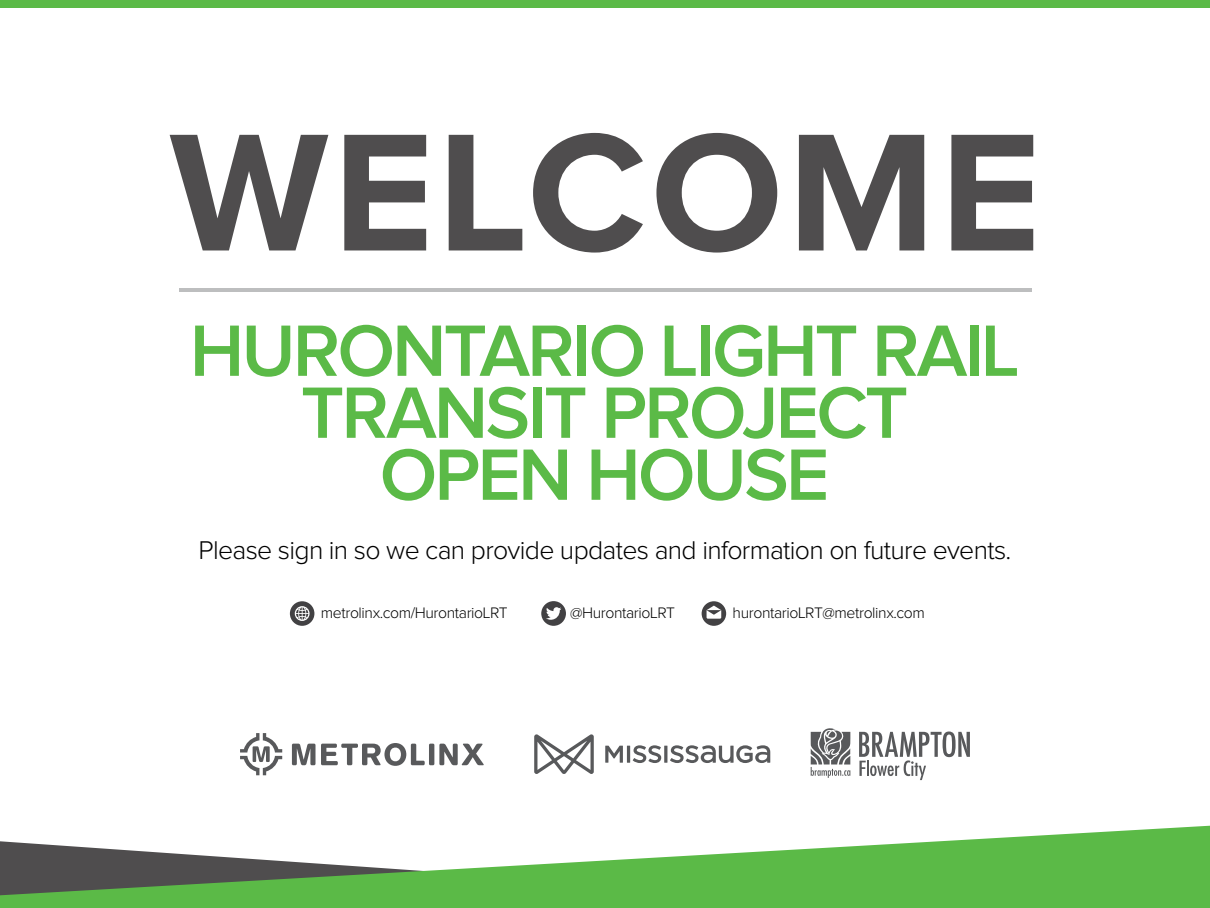
<style>
.page{position:relative;width:1210px;height:908px;background:#fff}
.page>*{position:absolute;margin:0;border:0;box-sizing:border-box;transform-origin:0 0}
.t1{font:700 173.25px "Proxima Nova";letter-spacing:.025em;color:#4f4d4e}
.t2{font:600 75.25px/61.9px "Proxima Nova";letter-spacing:-.035em;color:#5bba47;text-align:center}
.t3{font:300 26.6px "Proxima Nova";letter-spacing:-.025em;color:#000}
.t4{font:300 15.75px "Proxima Nova";letter-spacing:-.025em;color:#000}
</style>
<div class="page">
<svg style="left:0;top:825px;width:1210px;height:82px;fill:#5bba47"></svg>
<div style="left:0;top:0;width:1210px;height:8px;background:#5bba47"></div>
<svg style="left:292px;top:743px;width:23px;height:22px"></svg>
<div style="left:429px;top:743px;width:5px;height:22px;background:#58595b"></div>
<svg style="left:439px;top:743px;width:45px;height:22px"></svg>
<svg style="left:321px;top:743px;width:104px;height:22px"></svg>
<svg style="left:240px;top:733px;width:42px;height:42px"></svg>
<svg style="left:534px;top:734px;width:60px;height:39px"></svg>
<svg style="left:605px;top:745px;width:18px;height:17px"></svg>
<hr style="left:664px;top:745px;width:3px;height:17px;background:#58595b">
<svg style="left:632px;top:745px;width:29px;height:17px"></svg>
<hr style="left:627px;top:745px;width:3px;height:17px;background:#58595b">
<svg style="left:670px;top:745px;width:100px;height:17px"></svg>
<svg style="left:810px;top:728px;width:40px;height:49px"></svg>
<svg style="left:859px;top:731px;width:111px;height:48px"></svg>
<hr style="left:179px;top:288px;width:852px;height:4px;background:#bdbebf">
<svg style="left:701px;top:601px;width:25px;height:24px"></svg>
<svg style="left:541px;top:601px;width:25px;height:24px"></svg>
<svg style="left:290px;top:601px;width:24px;height:24px"></svg>
<h1 class="t1" style="left:169px;top:113px;width:873px">WELCOME</h1>
<h2 class="t2" style="left:190px;top:323px;width:811px">HURONTARIO LIGHT RAIL<br>TRANSIT PROJECT<br>OPEN HOUSE</h2>
<h3 class="t3" style="left:198px;top:538px;width:814px">Please sign in so we can provide updates and information on future events.</h3>
<p class="t4" style="left:321px;top:605px;width:188px">metrolinx.com/HurontarioLRT</p>
<p class="t4" style="left:570px;top:605px;width:106px">@HurontarioLRT</p>
<p class="t4" style="left:732px;top:605px;width:194px">hurontarioLRT@metrolinx.com</p>
</div>
